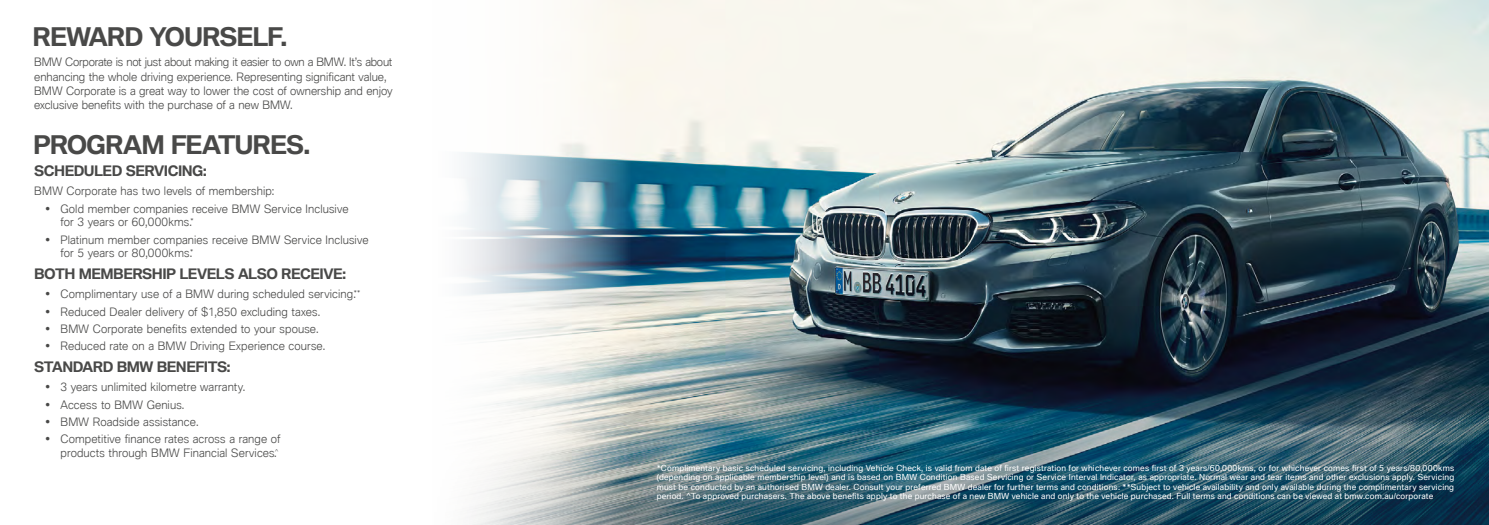
<style>
.page{position:relative;width:1489px;height:525px;background:#fff}
.page>*{position:absolute;margin:0;border:0;box-sizing:border-box;transform-origin:0 0}
.t1{font:700 25px "BMW Type Global Pro";letter-spacing:-.045em;color:#494948}
.t2{font:700 14.12px "BMW Type Global Pro";letter-spacing:-.04em;color:#494948}
.t3{font:300 11.25px/14.4px "BMW Type Global Pro";letter-spacing:.01em;color:#494948}
.t4{font:8.12px/9.4px "BMW Type Global Pro";letter-spacing:.025em;color:#fff;text-align:justify}
</style>
<div class="page">
<img style="left:463px;top:0;width:1025px;height:284px">
<img style="left:463px;top:284px;width:1025px;height:240px">
<h1 class="t1" style="left:33px;top:22px;width:256px">REWARD YOURSELF.</h1>
<p class="t3" style="left:34px;top:55px;width:360px">BMW Corporate is not just about making it easier to own a BMW. It’s about enhancing the whole driving experience. Representing significant value, BMW Corporate is a great way to lower the cost of ownership and enjoy exclusive benefits with the purchase of a new BMW.</p>
<h1 class="t1" style="left:33px;top:130px;width:279px">PROGRAM FEATURES.</h1>
<p class="t2" style="left:34px;top:162px;width:174px">SCHEDULED SERVICING:</p>
<p class="t3" style="left:34px;top:184px;width:242px">BMW Corporate has two levels of membership:</p>
<p class="t3" style="left:61px;top:201px;width:289px;line-height:13.8px;text-indent:-15px">• Gold member companies receive BMW Service Inclusive for 3 years or 60,000kms.<sup>*</sup></p>
<p class="t3" style="left:61px;top:232px;width:309px;line-height:13.8px;text-indent:-15px">• Platinum member companies receive BMW Service Inclusive for 5 years or 80,000kms.<sup>*</sup></p>
<p class="t2" style="left:34px;top:265px;width:313px">BOTH MEMBERSHIP LEVELS ALSO RECEIVE:</p>
<p class="t3" style="left:46px;top:287px;width:316px">• Complimentary use of a BMW during scheduled servicing.<sup>**</sup></p>
<p class="t3" style="left:46px;top:304px;width:276px">• Reduced Dealer delivery of $1,850 excluding taxes.</p>
<p class="t3" style="left:46px;top:321px;width:275px">• BMW Corporate benefits extended to your spouse.</p>
<p class="t3" style="left:46px;top:339px;width:281px">• Reduced rate on a BMW Driving Experience course.</p>
<p class="t3" style="left:46px;top:380px;width:201px">• 3 years unlimited kilometre warranty.</p>
<p class="t3" style="left:46px;top:397px;width:140px">• Access to BMW Genius.</p>
<p class="t3" style="left:46px;top:414px;width:155px">• BMW Roadside assistance.</p>
<p class="t3" style="left:46px;top:432px;width:236px;line-height:13.8px;text-align:right">• Competitive finance rates across a range of products through BMW Financial Services.<sup>^</sup></p>
<p class="t2" style="left:34px;top:358px;width:198px">STANDARD BMW BENEFITS:</p>
<p class="t4" style="left:656px;top:463px;width:799px">*Complimentary basic scheduled servicing, including Vehicle Check, is valid from date of first registration for whichever comes first of 3 years/60,000kms, or for whichever comes first of 5 years/80,000kms (depending on applicable membership level) and is based on BMW Condition Based Servicing or Service Interval Indicator, as appropriate. Normal wear and tear items and other exclusions apply. Servicing must be conducted by an authorised BMW dealer. Consult your preferred BMW dealer for further terms and conditions. **Subject to vehicle availability and only available during the complimentary servicing period. ^To approved purchasers. The above benefits apply to the purchase of a new BMW vehicle and only to the vehicle purchased. Full terms and conditions can be viewed at bmw.com.au/corporate</p>
</div>
